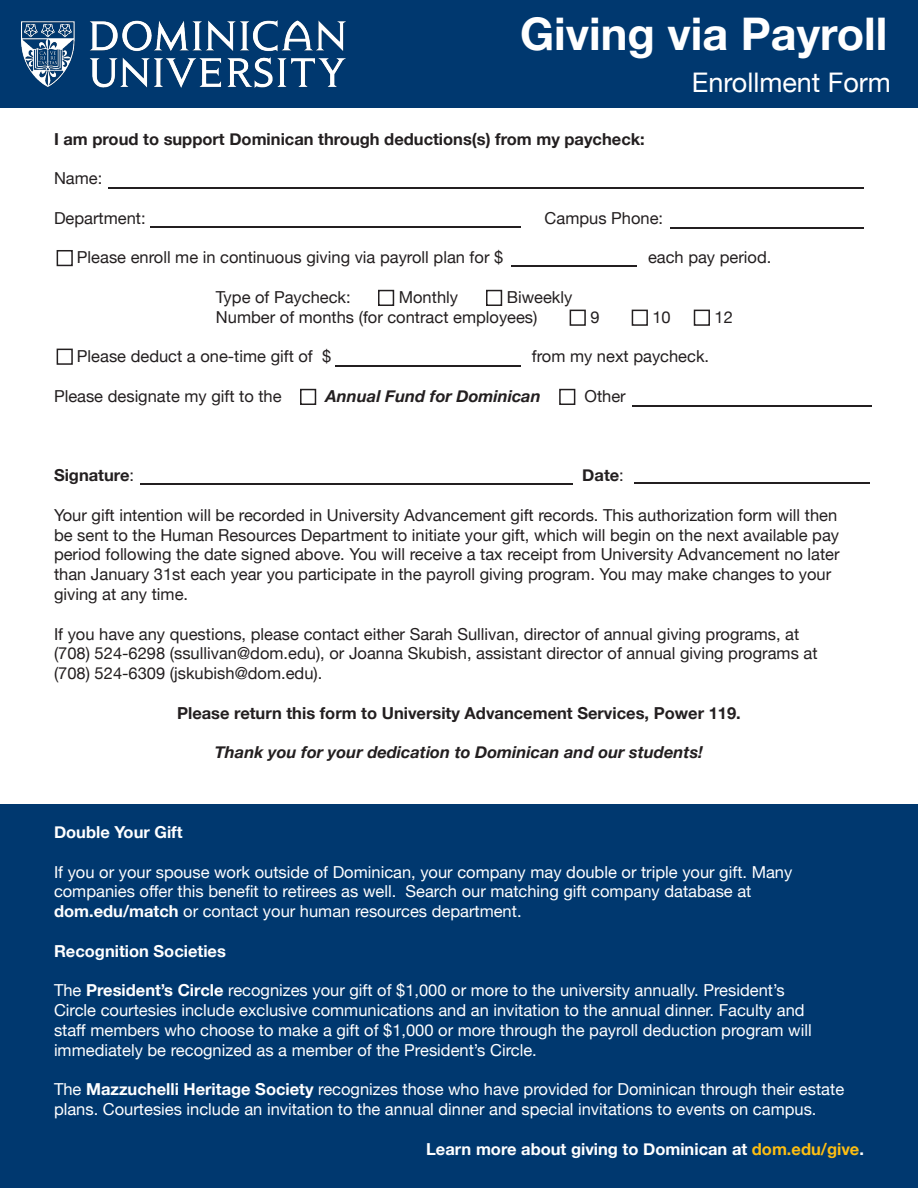
<style>
.page{position:relative;width:918px;height:1188px;background:#fff}
.page>*{position:absolute;margin:0;border:0;box-sizing:border-box;transform-origin:0 0}
.t1{font:700 45px "Helvetica Neue";color:#fff}
.t2{font:27px "Helvetica Neue";color:#fff}
.t3{font:16.5px/19.8px "Helvetica Neue";color:#231f20}
.t4{font:16.5px/19.8px "Helvetica Neue";color:#fff}
.t5{font:700 16.5px "Helvetica Neue";color:#231f20}
.t6{font:700 16.5px "Helvetica Neue";color:#fff}
.t7{font:italic 700 16.5px "Helvetica Neue";color:#231f20}
.s1{font-weight:400}
.s2{font-weight:700}
.s3{color:#fdbe12}
</style>
<div class="page">
<div style="left:0;top:805px;width:918px;height:383px;background:#00386f"></div>
<div style="left:378px;top:290px;width:16px;height:16px;border:2px solid #231f20"></div>
<div style="left:486px;top:290px;width:16px;height:16px;border:2px solid #231f20"></div>
<div style="left:570px;top:310px;width:16px;height:16px;border:2px solid #231f20"></div>
<div style="left:632px;top:310px;width:16px;height:16px;border:2px solid #231f20"></div>
<div style="left:694px;top:310px;width:16px;height:16px;border:2px solid #231f20"></div>
<div style="left:300px;top:389px;width:16px;height:16px;border:2px solid #231f20"></div>
<div style="left:559px;top:389px;width:16px;height:16px;border:2px solid #231f20"></div>
<div style="left:0;top:0;width:918px;height:108px;background:#00386f"></div>
<img style="left:21px;top:21px;width:325px;height:66px">
<hr style="left:108px;top:188px;width:756px;height:1px;background:#231f20">
<hr style="left:150px;top:227px;width:371px;height:1px;background:#231f20">
<hr style="left:671px;top:227px;width:193px;height:1px;background:#231f20">
<hr style="left:511px;top:266px;width:126px;height:1px;background:#231f20">
<div style="left:57px;top:250px;width:16px;height:16px;border:2px solid #231f20"></div>
<hr style="left:632px;top:405px;width:240px;height:1px;background:#231f20">
<hr style="left:140px;top:483px;width:432px;height:1px;background:#231f20">
<hr style="left:635px;top:483px;width:235px;height:1px;background:#231f20">
<div style="left:57px;top:349px;width:16px;height:16px;border:2px solid #231f20"></div>
<hr style="left:336px;top:365px;width:185px;height:1px;background:#231f20">
<p class="t1" style="left:520px;top:-1px;width:369px">Giving via Payroll</p>
<p class="t2" style="left:692px;top:63px;width:201px">Enrollment Form</p>
<p class="t5" style="left:54px;top:126px;width:592px">I am proud to support Dominican through deductions(s) from my paycheck:</p>
<p class="t3" style="left:54px;top:169px;width:50px">Name:</p>
<p class="t3" style="left:54px;top:209px;width:93px">Department:</p>
<p class="t3" style="left:545px;top:209px;width:120px">Campus Phone:</p>
<p class="t3" style="left:77px;top:249px;width:428px">Please enroll me in continuous giving via payroll plan for $</p>
<p class="t3" style="left:648px;top:249px;width:125px">each pay period.</p>
<p class="t3" style="left:216px;top:288px;width:136px">Type of Paycheck:</p>
<p class="t3" style="left:399px;top:288px;width:61px">Monthly</p>
<p class="t3" style="left:507px;top:288px;width:67px">Biweekly</p>
<p class="t3" style="left:216px;top:308px;width:323px">Number of months (for contract employees)</p>
<p class="t3" style="left:590px;top:308px;width:11px">9</p>
<p class="t3" style="left:652px;top:308px;width:20px">10</p>
<p class="t3" style="left:715px;top:308px;width:20px">12</p>
<p class="t3" style="left:77px;top:348px;width:256px">Please deduct a one-time gift of $</p>
<p class="t3" style="left:532px;top:348px;width:179px">from my next paycheck.</p>
<p class="t3" style="left:54px;top:387px;width:229px">Please designate my gift to the</p>
<p class="t7" style="left:325px;top:383px;width:217px">Annual Fund for Dominican</p>
<p class="t3" style="left:585px;top:387px;width:43px">Other</p>
<p class="t5" style="left:54px;top:462px;width:82px">Signature<span class="s1">:</span></p>
<p class="t5" style="left:582px;top:462px;width:43px">Date<span class="s1">:</span></p>
<p class="t3" style="left:54px;top:506px;width:787px">Your gift intention will be recorded in University Advancement gift records. This authorization form will then be sent to the Human Resources Department to initiate your gift, which will begin on the next available pay period following the date signed above. You will receive a tax receipt from University Advancement no later than January 31st each year you participate in the payroll giving program. You may make changes to your giving at any time.</p>
<p class="t3" style="left:54px;top:625px;width:765px">If you have any questions, please contact either Sarah Sullivan, director of annual giving programs, at (708) 524-6298 (ssullivan@dom.edu), or Joanna Skubish, assistant director of annual giving programs at (708) 524-6309 (jskubish@dom.edu).</p>
<p class="t5" style="left:177px;top:700px;width:565px">Please return this form to University Advancement Services, Power 119.</p>
<p class="t7" style="left:215px;top:740px;width:490px">Thank you for your dedication to Dominican and our students!</p>
<p class="t6" style="left:54px;top:819px;width:130px">Double Your Gift</p>
<p class="t4" style="left:54px;top:863px;width:740px">If you or your spouse work outside of Dominican, your company may double or triple your gift. Many companies offer this benefit to retirees as well. Search our matching gift company database at <span class="s2">dom.edu/match</span> or contact your human resources department.</p>
<p class="t6" style="left:54px;top:938px;width:173px">Recognition Societies</p>
<p class="t4" style="left:54px;top:982px;width:759px">The <span class="s2">President’s Circle</span> recognizes your gift of $1,000 or more to the university annually. President’s Circle courtesies include exclusive communications and an invitation to the annual dinner. Faculty and staff members who choose to make a gift of $1,000 or more through the payroll deduction program will immediately be recognized as a member of the President’s Circle.</p>
<p class="t4" style="left:54px;top:1081px;width:792px">The <span class="s2">Mazzuchelli Heritage Society</span> recognizes those who have provided for Dominican through their estate plans. Courtesies include an invitation to the annual dinner and special invitations to events on campus.</p>
<p class="t6" style="left:426px;top:1136px;width:439px">Learn more about giving to Dominican at <span class="s3">dom.edu/give</span>.</p>
</div>
